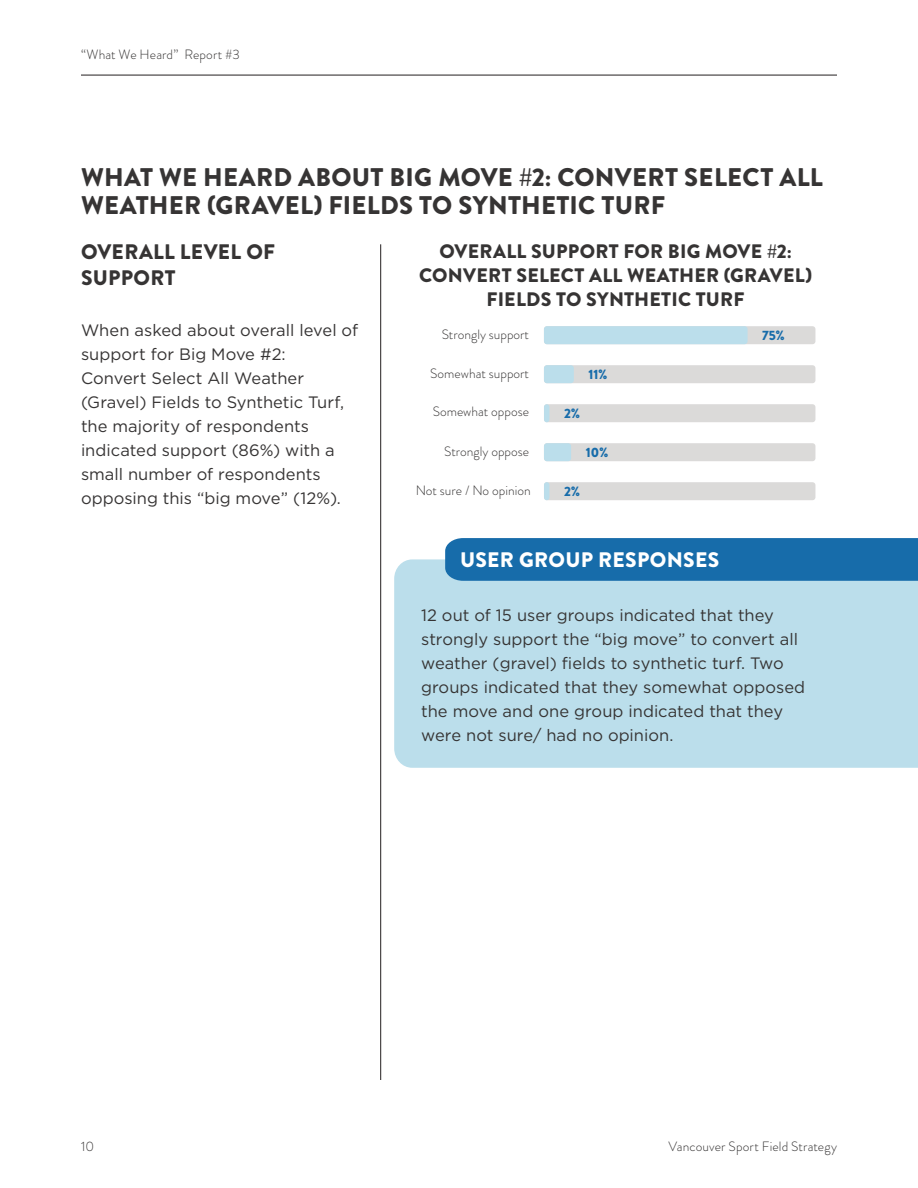
<style>
.page{position:relative;width:918px;height:1188px;background:#fff}
.page>*{position:absolute;margin:0;border:0;box-sizing:border-box;transform-origin:0 0}
.Heading_4{font:900 25.5px/28.5px "Brandon Grotesque";letter-spacing:.01em;color:#363434}
.Heading_5{font:900 21px/25.5px "Brandon Grotesque";letter-spacing:.015em;color:#363434}
.Call_Out_Box_Heading{font:900 21px "Brandon Grotesque";letter-spacing:.015em;color:#fff}
.Graph_Heading{font:900 19.5px/24px "Brandon Grotesque";letter-spacing:.015em;color:#363434;text-align:center}
.Call_Out_Box_Text{font:16.5px/24px "Gotham";color:#363434}
.Body_Copy{font:16.5px/24px "Gotham";color:#363434}
.t1{font:300 13.5px "Brandon Grotesque";color:#363434}
.t2{font:900 13.5px "Brandon Grotesque";color:#176caa}
</style>
<div class="page">
<hr style="left:81px;top:75px;width:756px;height:1px;background:#231f20">
<hr style="left:380px;top:244px;width:1px;height:836px;background:#231f20">
<div style="left:394px;top:559px;width:524px;height:209px;background:#bbdeeb"></div>
<div style="left:445px;top:538px;width:473px;height:43px;background:#176caa"></div>
<div style="left:544px;top:404px;width:271px;height:18px;background:#dbdad9;border-radius:3px"></div>
<div style="left:544px;top:326px;width:271px;height:18px;background:#dbdad9;border-radius:3px"></div>
<div style="left:544px;top:365px;width:271px;height:18px;background:#dbdad9;border-radius:3px"></div>
<div style="left:544px;top:443px;width:271px;height:18px;background:#dbdad9;border-radius:3px"></div>
<div style="left:544px;top:482px;width:271px;height:18px;background:#dbdad9;border-radius:3px"></div>
<div style="left:544px;top:365px;width:30px;height:18px;background:#bbdeeb;border-radius:3px"></div>
<div style="left:544px;top:443px;width:27px;height:18px;background:#bbdeeb;border-radius:3px"></div>
<div style="left:544px;top:482px;width:5px;height:18px;background:#bbdeeb;border-radius:3px"></div>
<div style="left:544px;top:404px;width:5px;height:18px;background:#bbdeeb;border-radius:3px"></div>
<div style="left:544px;top:326px;width:204px;height:18px;background:#bbdeeb;border-radius:3px"></div>
<p class="t1" style="left:81px;top:46px;width:160px">“What We Heard” Report #3</p>
<p class="Heading_4" style="left:81px;top:163px;width:743px">WHAT WE HEARD ABOUT BIG MOVE #2: CONVERT SELECT ALL<br>WEATHER (GRAVEL) FIELDS TO SYNTHETIC TURF</p>
<p class="Heading_5" style="left:81px;top:239px;width:195px">OVERALL LEVEL OF<br>SUPPORT</p>
<p class="Body_Copy" style="left:81px;top:317px;width:279px">When asked about overall level of support for Big Move #2:<br>Convert Select All Weather (Gravel) Fields to Synthetic Turf, the majority of respondents indicated support (86%) with a small number of respondents opposing this “big move” (12%).</p>
<p class="Graph_Heading" style="left:419px;top:240px;width:394px">OVERALL SUPPORT FOR BIG MOVE #2:<br>CONVERT SELECT ALL WEATHER (GRAVEL)<br>FIELDS TO SYNTHETIC TURF</p>
<p class="t1" style="left:442px;top:325px;width:89px">Strongly support</p>
<p class="t2" style="left:762px;top:326px;width:24px">75%</p>
<p class="t1" style="left:430px;top:364px;width:100px">Somewhat support</p>
<p class="t2" style="left:588px;top:365px;width:20px">11%</p>
<p class="t1" style="left:433px;top:403px;width:98px">Somewhat oppose</p>
<p class="t2" style="left:564px;top:404px;width:17px">2%</p>
<p class="t1" style="left:444px;top:442px;width:86px">Strongly oppose</p>
<p class="t2" style="left:586px;top:443px;width:24px">10%</p>
<p class="t1" style="left:416px;top:481px;width:117px">Not sure / No opinion</p>
<p class="t2" style="left:564px;top:482px;width:17px">2%</p>
<p class="Call_Out_Box_Heading" style="left:460px;top:545px;width:261px">USER GROUP RESPONSES</p>
<p class="Call_Out_Box_Text" style="left:421px;top:603px;width:385px">12 out of 15 user groups indicated that they strongly support the “big move” to convert all weather (gravel) fields to synthetic turf. Two groups indicated that they somewhat opposed the move and one group indicated that they were not sure/ had no opinion.</p>
<p class="t1" style="left:81px;top:1137px;width:15px">10</p>
<p class="t1" style="left:669px;top:1137px;width:170px">Vancouver Sport Field Strategy</p>
</div>
